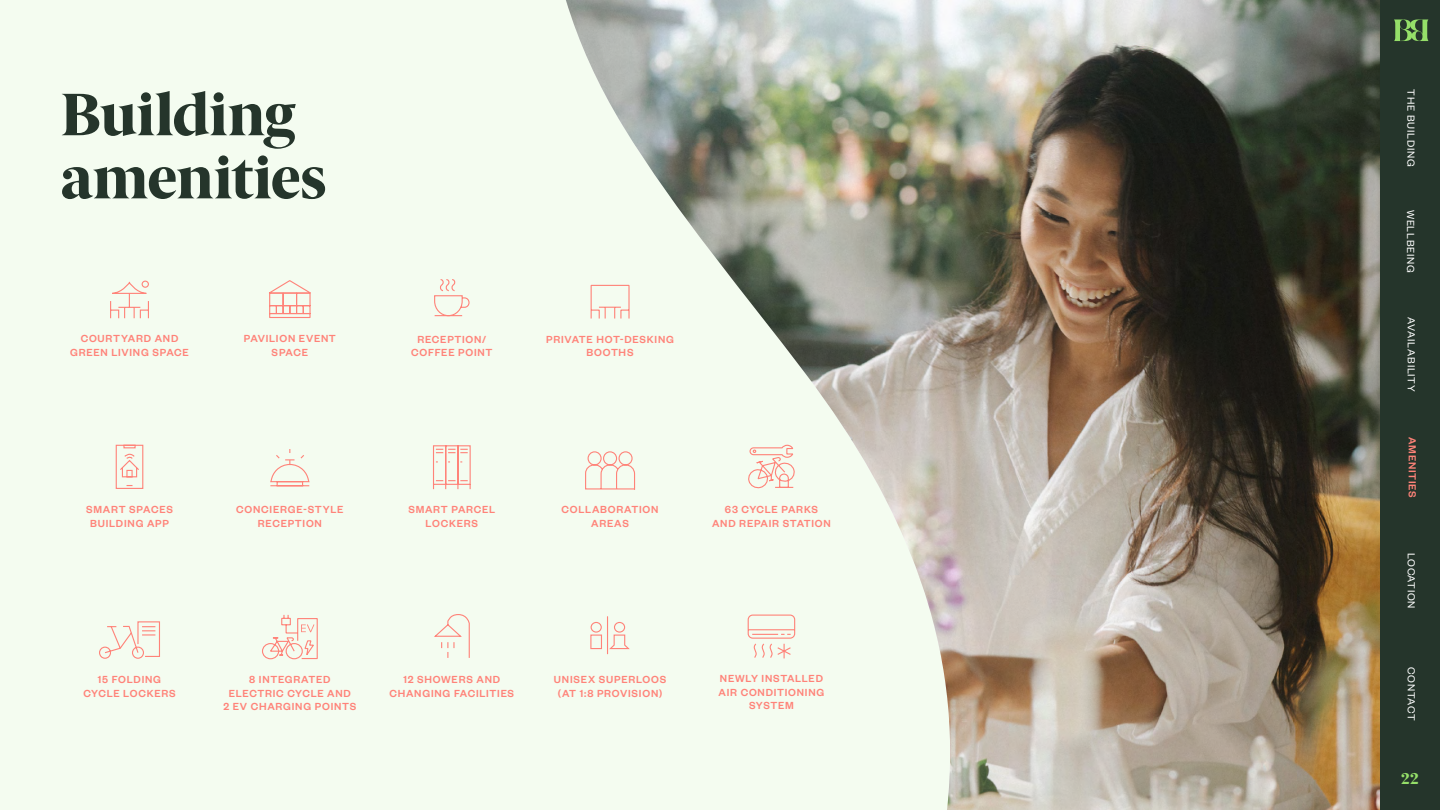
<style>
.page{position:relative;width:1440px;height:810px;background:#fff}
.page>*{position:absolute;margin:0;border:0;box-sizing:border-box;transform-origin:0 0}
.t1{font:800 60px/63.2px "Berlingske Serif";letter-spacing:-.01em;color:#25352b}
.t2{font:800 15.75px "Berlingske Serif";color:#95df69}
.t3{font:500 11.25px/13.5px "Founders Grotesk";letter-spacing:.065em;color:#ff8379;text-align:center}
.t4{font:11.25px "Founders Grotesk";letter-spacing:.065em;color:#fff}
</style>
<div class="page">
<div style="left:0;top:0;width:1300px;height:810px;background:#f4fcf0"></div>
<svg style="left:115px;top:444px;width:29px;height:45px"></svg>
<svg style="left:270px;top:449px;width:40px;height:38px"></svg>
<svg style="left:434px;top:279px;width:36px;height:38px"></svg>
<svg style="left:433px;top:445px;width:38px;height:45px"></svg>
<svg style="left:434px;top:614px;width:36px;height:44px"></svg>
<svg style="left:110px;top:280px;width:39px;height:39px"></svg>
<svg style="left:269px;top:280px;width:42px;height:38px"></svg>
<svg style="left:99px;top:621px;width:61px;height:38px"></svg>
<img style="left:566px;top:0;width:814px;height:810px">
<svg style="left:746px;top:444px;width:49px;height:46px"></svg>
<svg style="left:747px;top:614px;width:49px;height:46px"></svg>
<svg style="left:262px;top:615px;width:56px;height:45px"></svg>
<div style="left:1380px;top:0;width:60px;height:810px;background:#25352b"></div>
<svg style="left:1394px;top:19px;width:35px;height:22px"></svg>
<h1 class="t1" style="left:61px;top:84px;width:267px">Building amenities</h1>
<p class="t3" style="left:70px;top:331px;width:120px">COURTYARD AND<br>GREEN LIVING SPACE</p>
<p class="t3" style="left:244px;top:331px;width:94px">PAVILION EVENT<br>SPACE</p>
<p class="t3" style="left:411px;top:332px;width:83px">RECEPTION/<br>COFFEE POINT</p>
<p class="t3" style="left:546px;top:332px;width:129px">PRIVATE HOT-DESKING<br>BOOTHS</p>
<p class="t3" style="left:236px;top:502px;width:109px">CONCIERGE-STYLE<br>RECEPTION</p>
<p class="t3" style="left:408px;top:502px;width:89px">SMART PARCEL<br>LOCKERS</p>
<p class="t3" style="left:86px;top:502px;width:88px">SMART SPACES<br>BUILDING APP</p>
<p class="t3" style="left:562px;top:502px;width:98px">COLLABORATION<br>AREAS</p>
<p class="t3" style="left:712px;top:502px;width:120px">63 CYCLE PARKS<br>AND REPAIR STATION</p>
<p class="t3" style="left:83px;top:672px;width:94px">15 FOLDING<br>CYCLE LOCKERS</p>
<p class="t3" style="left:389px;top:672px;width:126px">12 SHOWERS AND<br>CHANGING FACILITIES</p>
<p class="t3" style="left:223px;top:672px;width:134px">8 INTEGRATED<br>ELECTRIC CYCLE AND<br>2 EV CHARGING POINTS</p>
<p class="t3" style="left:554px;top:672px;width:114px">UNISEX SUPERLOOS (AT 1:8 PROVISION)</p>
<p class="t3" style="left:719px;top:671px;width:107px">NEWLY INSTALLED<br>AIR CONDITIONING<br>SYSTEM</p>
<p class="t4" style="left:1418px;top:89px;width:79px;rotate:90deg">THE BUILDING</p>
<p class="t4" style="left:1418px;top:210px;width:64px;rotate:90deg">WELLBEING</p>
<p class="t4" style="left:1418px;top:317px;width:76px;rotate:90deg">AVAILABILITY</p>
<p class="t3" style="left:1420px;top:437px;width:62px;rotate:90deg">AMENITIES</p>
<p class="t4" style="left:1418px;top:553px;width:57px;rotate:90deg">LOCATION</p>
<p class="t4" style="left:1418px;top:667px;width:55px;rotate:90deg">CONTACT</p>
<h2 class="t2" style="left:1401px;top:767px;width:20px">22</h2>
</div>
